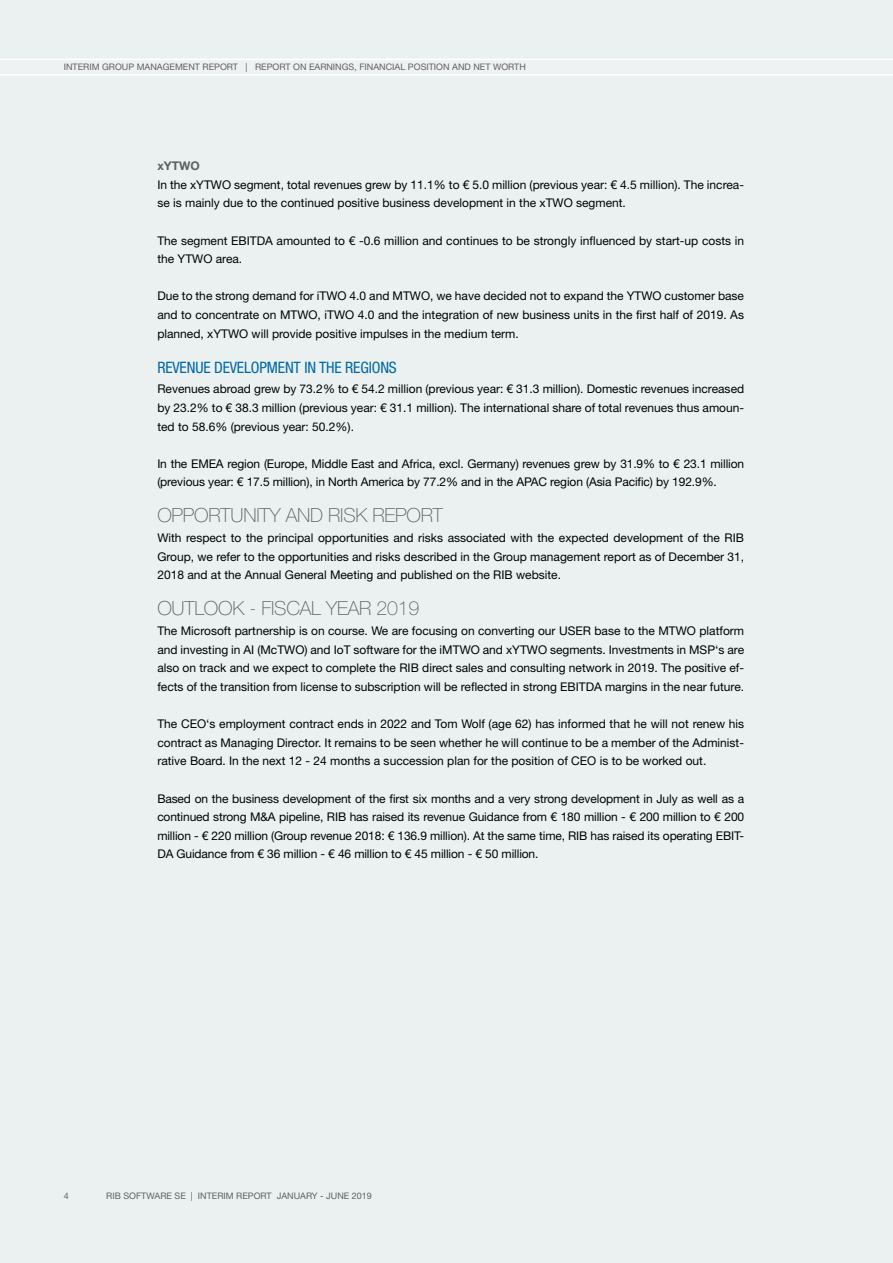
<style>
.page{position:relative;width:893px;height:1263px;background:#ebf1f1}
.page>*{position:absolute;margin:0;border:0;box-sizing:border-box;transform-origin:0 0}
.t1{font:100 19.5px "Helvetica Neue LT Pro";letter-spacing:-.01em;color:#606060}
.t2{font:condensed 15.75px "Helvetica Neue LT Pro";letter-spacing:-.01em;color:#0067b1}
.t3{font:12px/18.6px "Helvetica Neue LT Pro";color:#000;text-align:justify}
.t4{font:700 12px "Helvetica Neue LT Pro";color:#606060}
.t5{font:9px "Helvetica Neue LT Pro";color:#606060}
</style>
<div class="page">
<svg style="left:0;top:59px;width:893px;height:17px"></svg>
<p class="t5" style="left:64px;top:61px;width:9px">Interim</p>
<p class="t5" style="left:102px;top:61px;width:50px">Group Management</p>
<p class="t5" style="left:203px;top:61px;width:13px">Report</p>
<p class="t5" style="left:246px;top:61px;width:282px">| REPORT ON EARNINGS, FINANCIAL POSITION AND NET WORTH</p>
<p class="t4" style="left:157px;top:158px;width:44px">xYTWO</p>
<p class="t3" style="left:157px;top:175px;width:588px">In the xYTWO segment, total revenues grew by 11.1% to € 5.0 million (previous year: € 4.5 million). The increa&shy;se is mainly due to the continued positive business development in the xTWO segment.</p>
<p class="t3" style="left:157px;top:231px;width:588px">The segment EBITDA amounted to € -0.6 million and continues to be strongly influenced by start-up costs in the YTWO area.</p>
<p class="t3" style="left:157px;top:286px;width:588px">Due to the strong demand for iTWO 4.0 and MTWO, we have decided not to expand the YTWO customer base and to concentrate on MTWO, iTWO 4.0 and the integration of new business units in the first half of 2019. As planned, xYTWO will provide positive impulses in the medium term.</p>
<h2 class="t2" style="left:157px;top:358px;width:241px">REVENUE DEVELOPMENT IN THE REGIONS</h2>
<p class="t3" style="left:157px;top:379px;width:588px">Revenues abroad grew by 73.2% to € 54.2 million (previous year: € 31.3 million). Domestic revenues increased by 23.2% to € 38.3 million (previous year: € 31.1 million). The international share of total revenues thus amoun&shy;ted to 58.6% (previous year: 50.2%).</p>
<p class="t3" style="left:157px;top:454px;width:588px">In the EMEA region (Europe, Middle East and Africa, excl. Germany) revenues grew by 31.9% to € 23.1 million (previous year: € 17.5 million), in North America by 77.2% and in the APAC region (Asia Pacific) by 192.9%.</p>
<h1 class="t1" style="left:157px;top:503px;width:287px">OPPORTUNITY AND RISK REPORT</h1>
<p class="t3" style="left:157px;top:528px;width:588px">With respect to the principal opportunities and risks associated with the expected development of the RIB Group, we refer to the opportunities and risks described in the Group management report as of December 31, 2018 and at the Annual General Meeting and published on the RIB website.</p>
<h1 class="t1" style="left:157px;top:596px;width:263px">OUTLOOK - FISCAL YEAR 2019</h1>
<p class="t3" style="left:157px;top:621px;width:588px">The Microsoft partnership is on course. We are focusing on converting our USER base to the MTWO platform and investing in AI (McTWO) and IoT software for the iMTWO and xYTWO segments. Investments in MSP‘s are also on track and we expect to complete the RIB direct sales and consulting network in 2019. The positive ef&shy;fects of the transition from license to subscription will be reflected in strong EBITDA margins in the near future.</p>
<p class="t3" style="left:157px;top:714px;width:588px">The CEO‘s employment contract ends in 2022 and Tom Wolf (age 62) has informed that he will not renew his contract as Managing Director. It remains to be seen whether he will continue to be a member of the Administ&shy;rative Board. In the next 12 - 24 months a succession plan for the position of CEO is to be worked out.</p>
<p class="t3" style="left:157px;top:789px;width:588px">Based on the business development of the first six months and a very strong development in July as well as a continued strong M&amp;A pipeline, RIB has raised its revenue Guidance from € 180 million - € 200 million to € 200 million - € 220 million (Group revenue 2018: € 136.9 million). At the same time, RIB has raised its operating EBIT-DA Guidance from € 36 million - € 46 million to € 45 million - € 50 million.</p>
<p class="t5" style="left:64px;top:1190px;width:7px">4</p>
<p class="t5" style="left:106px;top:1190px;width:267px">RIB SOFTWARE SE | INTERIM REPORT JANUARY - JUNE 2019</p>
</div>
